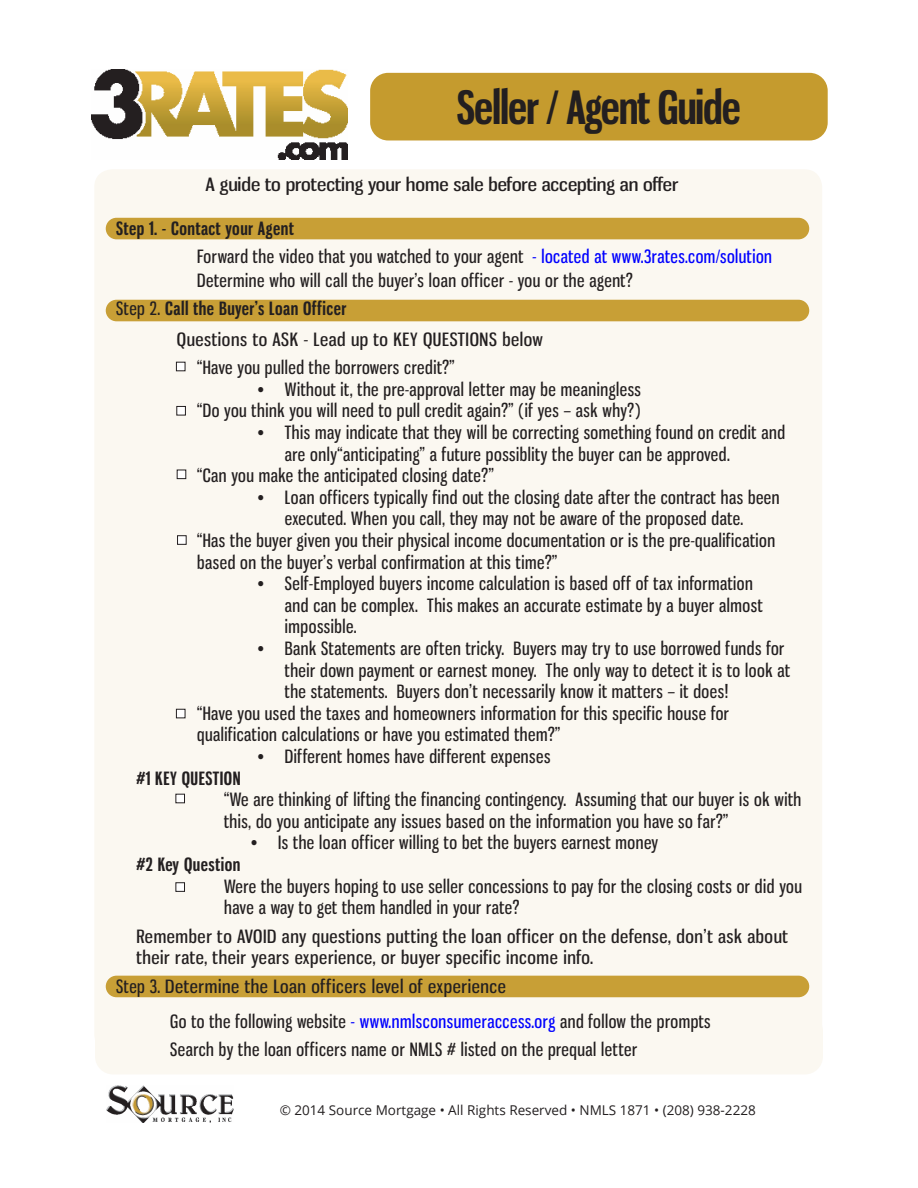
<style>
.page{position:relative;width:918px;height:1188px;background:#fff}
.page>*{position:absolute;margin:0;border:0;box-sizing:border-box;transform-origin:0 0}
.t1{font:700 45px "Gnuolane Rg";letter-spacing:-.025em;color:#231f20;scale:1.05 1}
.t2{font:18px/21.6px "Gnuolane Rg";letter-spacing:.03em;color:#231f20}
.t3{font:18px/21.6px "Gnuolane Rg";letter-spacing:.03em;color:#231f20;scale:1.1 1}
.t4{font:700 18px "Gnuolane Rg";letter-spacing:.03em;color:#231f20}
.t5{font:18px "Gnuolane Rg";color:#231f20;scale:1.25 1}
.t6{font:13.5px "Open Sans";color:#231f20}
.s1{color:#00f}
.s2{font-weight:400}
</style>
<div class="page">
<div style="left:94px;top:169px;width:728px;height:884px;background:#fbf8f1;border-radius:18px"></div>
<div style="left:106px;top:218px;width:703px;height:21px;background:#c89f36;border-radius:11px"></div>
<div style="left:106px;top:300px;width:703px;height:21px;background:#c89f36;border-radius:11px"></div>
<div style="left:95px;top:1013px;width:728px;height:61px;background:#fbf8f1;border-radius:18px"></div>
<img style="left:106px;top:1086px;width:128px;height:37px">
<div style="left:370px;top:73px;width:458px;height:67px;background:#c59b2e;border-radius:18px"></div>
<img style="left:92px;top:70px;width:255px;height:90px">
<div style="left:106px;top:976px;width:703px;height:21px;background:#c89f36;border-radius:11px"></div>
<div style="left:176px;top:709px;width:9px;height:9px;background:#fff"></div>
<div style="left:176px;top:709px;width:9px;height:9px;border:1px solid #231f20"></div>
<div style="left:177px;top:406px;width:8px;height:9px;background:#fff"></div>
<div style="left:176px;top:406px;width:10px;height:9px;border:1px solid #231f20"></div>
<div style="left:176px;top:362px;width:9px;height:9px;background:#fff"></div>
<div style="left:176px;top:362px;width:9px;height:9px;border:1px solid #231f20"></div>
<div style="left:177px;top:470px;width:9px;height:9px;background:#fff"></div>
<div style="left:177px;top:470px;width:9px;height:9px;border:1px solid #231f20"></div>
<div style="left:178px;top:536px;width:8px;height:8px;background:#fff"></div>
<div style="left:177px;top:535px;width:10px;height:10px;border:1px solid #231f20"></div>
<div style="left:176px;top:794px;width:9px;height:9px;background:#fff"></div>
<div style="left:176px;top:794px;width:9px;height:9px;border:1px solid #231f20"></div>
<div style="left:176px;top:883px;width:9px;height:8px;background:#fff"></div>
<div style="left:176px;top:882px;width:9px;height:10px;border:1px solid #231f20"></div>
<h1 class="t1" style="left:457px;top:80px;width:272px">Seller / Agent Guide</h1>
<p class="t5" style="left:206px;top:174px;width:380px">A guide to protecting your home sale before accepting an offer</p>
<p class="t4" style="left:116px;top:217px;width:179px">Step 1. - Contact your Agent</p>
<p class="t2" style="left:197px;top:246px;width:576px">Forward the video that you watched to your agent <span class="s1">- located at www.3rates.com/solution</span></p>
<p class="t2" style="left:197px;top:269px;width:437px">Determine who will call the buyer’s loan officer - you or the agent?</p>
<p class="t4" style="left:116px;top:298px;width:232px"><span class="s2">Step 2.</span> Call the Buyer’s Loan Officer</p>
<p class="t3" style="left:177px;top:328px;width:334px">Questions to ASK - Lead up to KEY QUESTIONS below</p>
<p class="t2" style="left:197px;top:357px;width:259px">“Have you pulled the borrowers credit?”</p>
<p class="t2" style="left:258px;top:378px;width:385px">• Without it, the pre-approval letter may be meaningless</p>
<p class="t2" style="left:197px;top:400px;width:445px">“Do you think you will need to pull credit again?” (if yes – ask why?)</p>
<p class="t2" style="left:285px;top:421px;width:502px;text-indent:-27px">• This may indicate that they will be correcting something found on credit and are only“anticipating” a future possiblity the buyer can be approved.</p>
<p class="t2" style="left:197px;top:465px;width:298px">“Can you make the anticipated closing date?”</p>
<p class="t2" style="left:258px;top:486px;width:523px;text-align:center">• Loan officers typically find out the closing date after the contract has been executed. When you call, they may not be aware of the proposed date.</p>
<p class="t2" style="left:197px;top:529px;width:580px">“Has the buyer given you their physical income documentation or is the pre-qualification based on the buyer’s verbal confirmation at this time?”</p>
<p class="t2" style="left:285px;top:573px;width:479px;text-indent:-27px">• Self-Employed buyers income calculation is based off of tax information and can be complex. This makes an accurate estimate by a buyer almost impossible.</p>
<p class="t2" style="left:285px;top:637px;width:507px;text-indent:-27px">• Bank Statements are often tricky. Buyers may try to use borrowed funds for their down payment or earnest money. The only way to detect it is to look at the statements. Buyers don’t necessarily know it matters – it does!</p>
<p class="t2" style="left:197px;top:702px;width:533px">“Have you used the taxes and homeowners information for this specific house for qualification calculations or have you estimated them?”</p>
<p class="t2" style="left:258px;top:745px;width:294px">• Different homes have different expenses</p>
<p class="t4" style="left:136px;top:767px;width:106px">#1 KEY QUESTION</p>
<p class="t2" style="left:224px;top:789px;width:579px">“We are thinking of lifting the financing contingency. Assuming that our buyer is ok with this, do you anticipate any issues based on the information you have so far?”</p>
<p class="t2" style="left:251px;top:832px;width:409px">• Is the loan officer willing to bet the buyers earnest money</p>
<p class="t4" style="left:136px;top:853px;width:106px">#2 Key Question</p>
<p class="t2" style="left:224px;top:875px;width:579px">Were the buyers hoping to use seller concessions to pay for the closing costs or did you have a way to get them handled in your rate?</p>
<p class="t3" style="left:136px;top:925px;width:594px">Remember to AVOID any questions putting the loan officer on the defense, don’t ask about their rate, their years experience, or buyer specific income info.</p>
<p class="t2" style="left:116px;top:975px;width:391px">Step 3. Determine the Loan officers level of experience</p>
<p class="t2" style="left:170px;top:1010px;width:542px">Go to the following website <span class="s1">- www.nmlsconsumeraccess.org</span> and follow the prompts</p>
<p class="t2" style="left:170px;top:1038px;width:469px">Search by the loan officers name or NMLS # listed on the prequal letter</p>
<p class="t6" style="left:280px;top:1100px;width:478px">© 2014 Source Mortgage • All Rights Reserved • NMLS 1871 • (208) 938-2228</p>
</div>
